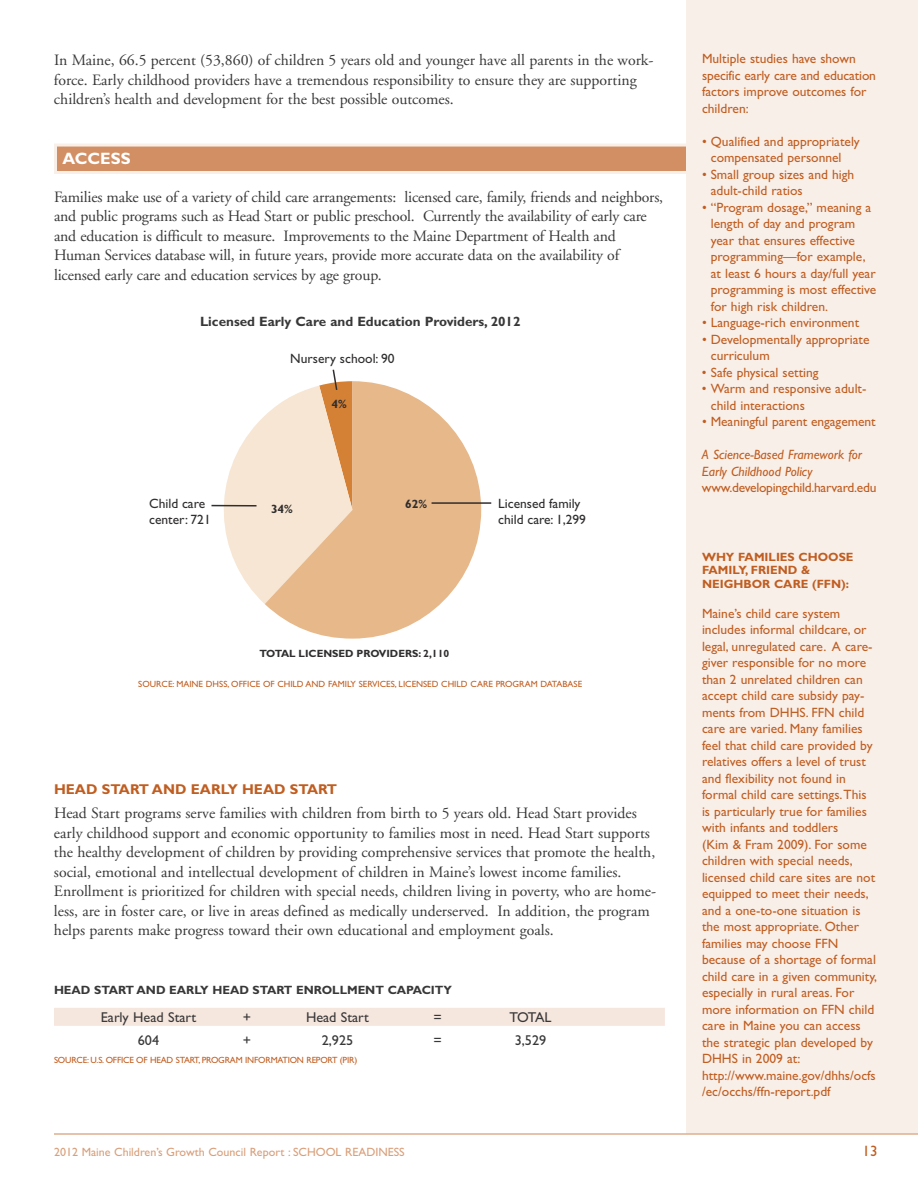
<style>
.page{position:relative;width:918px;height:1188px;background:#fff}
.page>*{position:absolute;margin:0;border:0;box-sizing:border-box;transform-origin:0 0}
.t1{font:700 16.5px "Gill Sans";color:#fff}
.t2{font:15.75px/19.5px "Adobe Garamond";color:#393839}
.t3{font:15px "Gill Sans";color:#c05e21}
.t4{font:14.25px "Gill Sans";color:#393839}
.t5{font:700 14.25px "Gill Sans";color:#c05e21}
.t6{font:13.5px/16.5px "Gill Sans";color:#c05e21}
.t7{font:13.5px/16.2px "Gill Sans";color:#302e2e}
.t8{font:italic 13.5px/16.5px "Gill Sans";color:#c05e21}
.t9{font:700 13.5px "Gill Sans";color:#393839}
.t10{font:13.5px "Gill Sans";letter-spacing:-.02em;color:#c05e21}
.t11{font:12px "Gill Sans";color:#d99f7a}
.t12{font:700 12px/13.5px "Gill Sans";color:#c05e21}
.t13{font:700 12px "Gill Sans";color:#393839}
.t14{font:700 12px "Gill Sans";color:#302e2e}
.t15{font:700 10.5px "Gill Sans";color:#302e2e}
.t16{font:9px "Gill Sans";color:#c05e21}
.t17{font:9px "Gill Sans";letter-spacing:-.02em;color:#c05e21}
</style>
<div class="page">
<div style="left:57px;top:147px;width:699px;height:24px;background:#d38f64"></div>
<div style="left:54px;top:144px;width:705px;height:30px;border:3px solid #f9efe9"></div>
<div style="left:54px;top:1008px;width:611px;height:18px;background:#f6e7de"></div>
<div style="left:687px;top:0;width:231px;height:1134px;background:#f9efe9"></div>
<hr style="left:54px;top:1133px;width:864px;height:2px;background:#dfaf90">
<svg style="left:265px;top:381px;width:216px;height:258px;fill:#e7b88a"></svg>
<hr style="left:432px;top:502px;width:59px;height:2px;background:#302e2e">
<svg style="left:211px;top:369px;width:142px;height:235px"></svg>
<p class="t2" style="left:54px;top:52px;width:601px">In Maine, 66.5 percent (53,860) of children 5 years old and younger have all parents in the work&shy;force. Early childhood providers have a tremendous responsibility to ensure they are supporting children’s health and development for the best possible outcomes.</p>
<p class="t1" style="left:63px;top:152px;width:70px">ACCESS</p>
<p class="t2" style="left:54px;top:188px;width:611px">Families make use of a variety of child care arrangements: licensed care, family, friends and neighbors, and public programs such as Head Start or public preschool. Currently the availability of early care and education is difficult to measure. Improvements to the Maine Department of Health and Human Services database will, in future years, provide more accurate data on the availability of licensed early care and education services by age group.</p>
<p class="t9" style="left:200px;top:317px;width:322px">Licensed Early Care and Education Providers, 2012</p>
<p class="t7" style="left:149px;top:497px;width:63px">Child care center: 721</p>
<p class="t7" style="left:290px;top:351px;width:106px">Nursery school: 90</p>
<p class="t14" style="left:332px;top:400px;width:17px">4%</p>
<p class="t14" style="left:271px;top:504px;width:23px">34%</p>
<p class="t14" style="left:405px;top:499px;width:23px">62%</p>
<p class="t7" style="left:498px;top:496px;width:89px">Licensed family child care: 1,299</p>
<p class="t15" style="left:259px;top:649px;width:191px">TOTAL LICENSED PROVIDERS: 2,110</p>
<p class="t16" style="left:138px;top:679px;width:445px">SOURCE: MAINE DHSS, OFFICE OF CHILD AND FAMILY SERVICES, LICENSED CHILD CARE PROGRAM DATABASE</p>
<p class="t5" style="left:54px;top:784px;width:285px">HEAD START AND EARLY HEAD START</p>
<p class="t2" style="left:54px;top:805px;width:604px">Head Start programs serve families with children from birth to 5 years old. Head Start provides early childhood support and economic opportunity to families most in need. Head Start supports the healthy development of children by providing comprehensive services that promote the health, social, emotional and intellectual development of children in Maine’s lowest income families.<br>Enrollment is prioritized for children with special needs, children living in poverty, who are home&shy;less, are in foster care, or live in areas defined as medically underserved. In addition, the program helps parents make progress toward their own educational and employment goals.</p>
<p class="t13" style="left:54px;top:985px;width:400px">HEAD START AND EARLY HEAD START ENROLLMENT CAPACITY</p>
<p class="t4" style="left:101px;top:1009px;width:97px">Early Head Start</p>
<p class="t4" style="left:243px;top:1009px;width:10px">+</p>
<p class="t4" style="left:306px;top:1009px;width:64px">Head Start</p>
<p class="t4" style="left:434px;top:1009px;width:10px">=</p>
<p class="t4" style="left:509px;top:1009px;width:44px">TOTAL</p>
<p class="t4" style="left:138px;top:1031px;width:23px">604</p>
<p class="t4" style="left:243px;top:1031px;width:10px">+</p>
<p class="t4" style="left:322px;top:1031px;width:33px">2,925</p>
<p class="t4" style="left:434px;top:1031px;width:10px">=</p>
<p class="t4" style="left:515px;top:1031px;width:33px">3,529</p>
<p class="t17" style="left:54px;top:1055px;width:305px">SOURCE: U.S. OFFICE OF HEAD START, PROGRAM INFORMATION REPORT (PIR)</p>
<p class="t6" style="left:702px;top:50px;width:176px">Multiple studies have shown specific early care and education factors improve outcomes for children:</p>
<p class="t6" style="left:711px;top:133px;width:150px;text-indent:-9px">• Qualified and appropriately compensated personnel</p>
<p class="t6" style="left:711px;top:166px;width:145px;text-indent:-9px">• Small group sizes and high adult-child ratios</p>
<p class="t6" style="left:711px;top:199px;width:167px;text-indent:-9px">• “Program dosage,” meaning a length of day and program year that ensures effective programming—for example, at least 6 hours a day/full year programming is most effective for high risk children.</p>
<p class="t6" style="left:702px;top:314px;width:159px">• Language-rich environment</p>
<p class="t6" style="left:711px;top:331px;width:160px;text-indent:-9px">• Developmentally appropriate curriculum</p>
<p class="t6" style="left:702px;top:364px;width:118px">• Safe physical setting</p>
<p class="t6" style="left:711px;top:380px;width:157px;text-indent:-9px">• Warm and responsive adult&shy;child interactions</p>
<p class="t6" style="left:702px;top:413px;width:175px">• Meaningful parent engagement</p>
<p class="t8" style="left:702px;top:448px;width:162px">A Science-Based Framework for<br>Early Childhood Policy</p>
<p class="t10" style="left:702px;top:480px;width:176px">www.developingchild.harvard.edu</p>
<p class="t12" style="left:702px;top:551px;width:153px">WHY FAMILIES CHOOSE<br>FAMILY, FRIEND &amp;<br>NEIGHBOR CARE (FFN):</p>
<p class="t6" style="left:702px;top:605px;width:177px">Maine’s child care system includes informal childcare, or legal, unregulated care. A care&shy;giver responsible for no more than 2 unrelated children can accept child care subsidy pay&shy;ments from DHHS. FFN child care are varied. Many families feel that child care provided by relatives offers a level of trust and flexibility not found in formal child care settings.This is particularly true for families with infants and toddlers<br>(Kim &amp; Fram 2009). For some children with special needs, licensed child care sites are not equipped to meet their needs, and a one-to-one situation is the most appropriate. Other families may choose FFN because of a shortage of formal child care in a given community, especially in rural areas. For more information on FFN child care in Maine you can access the strategic plan developed by<br>DHHS in 2009 at: http://www.maine.gov/dhhs/ocfs /ec/occhs/ffn-report.pdf</p>
<p class="t11" style="left:54px;top:1144px;width:352px">2012 Maine Children’s Growth Council Report : SCHOOL READINESS</p>
<p class="t3" style="left:862px;top:1142px;width:16px">13</p>
</div>
